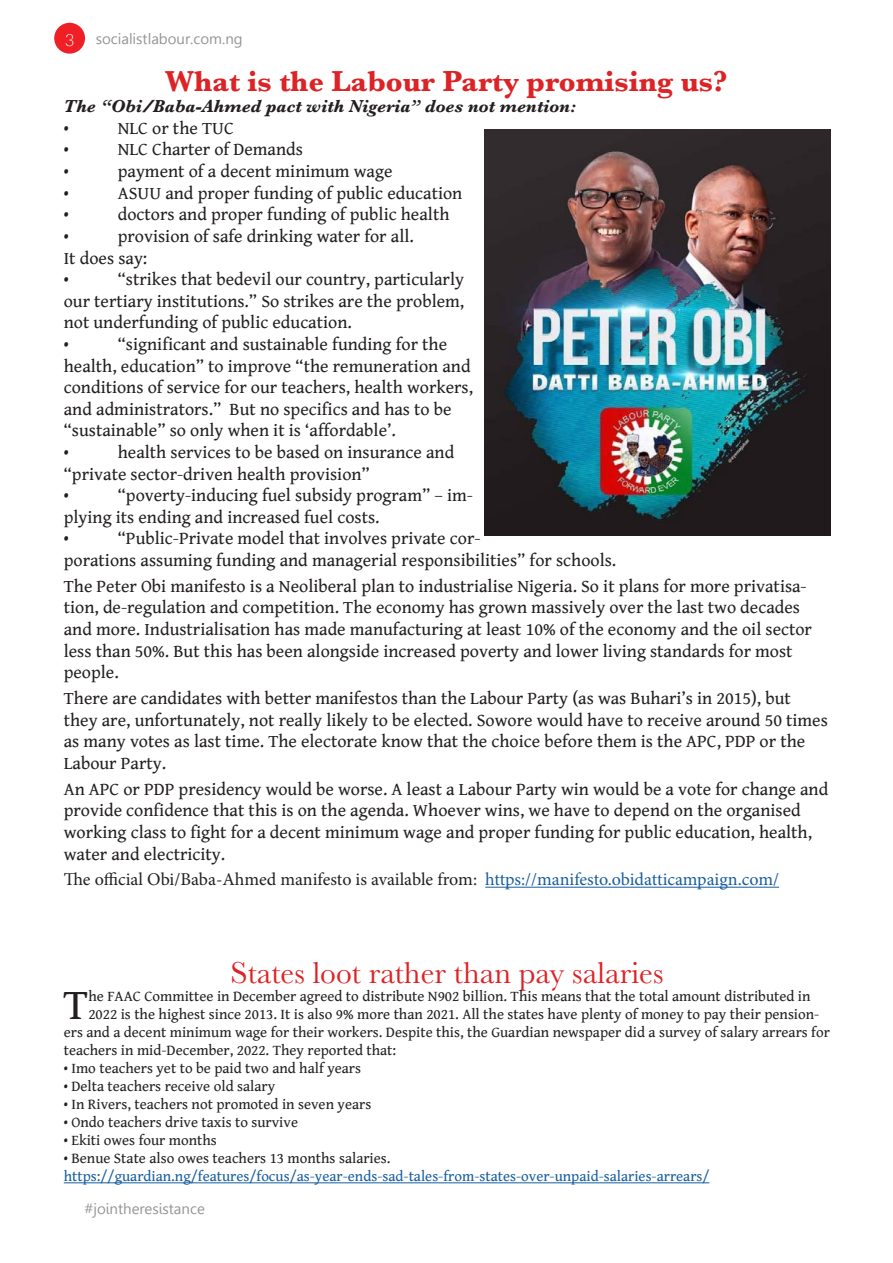
<style>
.page{position:relative;width:893px;height:1263px;background:#fff}
.page>*{position:absolute;margin:0;border:0;box-sizing:border-box;transform-origin:0 0}
.t1{font:44.25px "Gentium Book Basic";color:#231f20}
.t2{font:31.5px "Baskerville";color:#dc2326}
.t3{font:700 30px "Baskerville";color:#dc2326}
.t4{font:18px/21.6px "Gentium Book Basic";color:#231f20}
.t5{font:18px "Minion Pro";letter-spacing:-.005em;color:#231f20}
.t6{font:italic 700 18px "Baskerville";color:#231f20}
.t7{font:300 16.5px "Lato";color:#fff}
.t8{font:15px "Gentium Book Basic";color:#231f20}
.t9{font:15px "Gentium Book Basic";color:#175d9e}
.t10{font:15px "Myanmar Text";color:#939598}
.t11{font:15px "Leelawadee";color:#939598}
.s1{color:#175d9e}
</style>
<div class="page">
<hr style="left:485px;top:887px;width:294px;height:1px;background:#175d9e">
<img style="left:485px;top:130px;width:345px;height:405px">
<hr style="left:64px;top:1182px;width:645px;height:1px;background:#175d9e">
<div style="left:54px;top:23px;width:31px;height:31px;background:#ee1f25;border-radius:50%"></div>
<p class="t7" style="left:65px;top:31px;width:11px">3</p>
<p class="t10" style="left:96px;top:30px;width:149px">socialistlabour.com.ng</p>
<p class="t3" style="left:165px;top:60px;width:564px">What is the Labour Party promising us?</p>
<p class="t6" style="left:64px;top:94px;width:514px">The “Obi/Baba-Ahmed pact with Nigeria” does not mention:</p>
<p class="t4" style="left:64px;top:117px;width:7px">•</p>
<p class="t4" style="left:118px;top:117px;width:117px">NLC or the TUC</p>
<p class="t4" style="left:64px;top:138px;width:7px">•</p>
<p class="t4" style="left:118px;top:138px;width:187px">NLC Charter of Demands</p>
<p class="t4" style="left:64px;top:160px;width:7px">•</p>
<p class="t4" style="left:118px;top:160px;width:276px">payment of a decent minimum wage</p>
<p class="t4" style="left:64px;top:181px;width:7px">•</p>
<p class="t4" style="left:118px;top:181px;width:346px">ASUU and proper funding of public education</p>
<p class="t4" style="left:64px;top:203px;width:7px">•</p>
<p class="t4" style="left:118px;top:203px;width:333px">doctors and proper funding of public health</p>
<p class="t4" style="left:64px;top:225px;width:7px">•</p>
<p class="t4" style="left:118px;top:225px;width:298px">provision of safe drinking water for all.</p>
<p class="t4" style="left:64px;top:246px;width:85px">It does say:</p>
<p class="t4" style="left:64px;top:268px;width:7px">•</p>
<p class="t4" style="left:64px;top:268px;width:402px;text-align:justify;text-indent:54px">“strikes that bedevil our country, particularly our tertiary institutions.” So strikes are the problem, not underfunding of public education.</p>
<p class="t4" style="left:64px;top:333px;width:7px">•</p>
<p class="t4" style="left:64px;top:333px;width:411px;text-indent:54px">“significant and sustainable funding for the health, education” to improve “the remuneration and conditions of service for our teachers, health workers, and administrators.” But no specifics and has to be “sustainable” so only when it is ‘affordable’.</p>
<p class="t4" style="left:64px;top:441px;width:7px">•</p>
<p class="t4" style="left:64px;top:441px;width:392px;text-indent:54px">health services to be based on insurance and “private sector-driven health provision”</p>
<p class="t4" style="left:64px;top:484px;width:7px">•</p>
<p class="t4" style="left:64px;top:484px;width:411px;text-indent:54px">“poverty-inducing fuel subsidy program” – im&shy;plying its ending and increased fuel costs.</p>
<p class="t4" style="left:64px;top:527px;width:7px">•</p>
<p class="t4" style="left:64px;top:527px;width:554px;text-indent:54px">“Public-Private model that involves private cor-<br>porations assuming funding and managerial responsibilities” for schools.</p>
<p class="t4" style="left:64px;top:575px;width:750px">The Peter Obi manifesto is a Neoliberal plan to industrialise Nigeria. So it plans for more privatisa&shy;tion, de-regulation and competition. The economy has grown massively over the last two decades and more. Industrialisation has made manufacturing at least 10% of the economy and the oil sector less than 50%. But this has been alongside increased poverty and lower living standards for most people.</p>
<p class="t4" style="left:64px;top:687px;width:766px">There are candidates with better manifestos than the Labour Party (as was Buhari’s in 2015), but they are, unfortunately, not really likely to be elected. Sowore would have to receive around 50 times as many votes as last time. The electorate know that the choice before them is the APC, PDP or the Labour Party.</p>
<p class="t4" style="left:64px;top:777px;width:766px">An APC or PDP presidency would be worse. A least a Labour Party win would be a vote for change and provide confidence that this is on the agenda. Whoever wins, we have to depend on the organised working class to fight for a decent minimum wage and proper funding for public education, health, water and electricity.</p>
<p class="t5" style="left:64px;top:867px;width:717px">The official Obi/Baba-Ahmed manifesto is available from: <span class="s1">https://manifesto.obidatticampaign.com/</span></p>
<p class="t2" style="left:231px;top:953px;width:434px">States loot rather than pay salaries</p>
<p class="t1" style="left:64px;top:972px;width:26px">T</p>
<p class="t8" style="left:88px;top:985px;width:724px">he FAAC Committee in December agreed to distribute N902 billion. This means that the total amount distributed in</p>
<p class="t8" style="left:88px;top:1003px;width:732px">2022 is the highest since 2013. It is also 9% more than 2021. All the states have plenty of money to pay their pension-</p>
<p class="t8" style="left:64px;top:1021px;width:768px">ers and a decent minimum wage for their workers. Despite this, the Guardian newspaper did a survey of salary arrears for</p>
<p class="t8" style="left:64px;top:1039px;width:334px">teachers in mid-December, 2022. They reported that:</p>
<p class="t8" style="left:64px;top:1057px;width:299px">• Imo teachers yet to be paid two and half years</p>
<p class="t8" style="left:64px;top:1075px;width:213px">• Delta teachers receive old salary</p>
<p class="t8" style="left:64px;top:1093px;width:309px">• In Rivers, teachers not promoted in seven years</p>
<p class="t8" style="left:64px;top:1111px;width:236px">• Ondo teachers drive taxis to survive</p>
<p class="t8" style="left:64px;top:1129px;width:155px">• Ekiti owes four months</p>
<p class="t8" style="left:64px;top:1147px;width:328px">• Benue State also owes teachers 13 months salaries.</p>
<p class="t9" style="left:64px;top:1165px;width:647px">https://guardian.ng/features/focus/as-year-ends-sad-tales-from-states-over-unpaid-salaries-arrears/</p>
<p class="t11" style="left:85px;top:1200px;width:122px">#jointheresistance</p>
</div>
